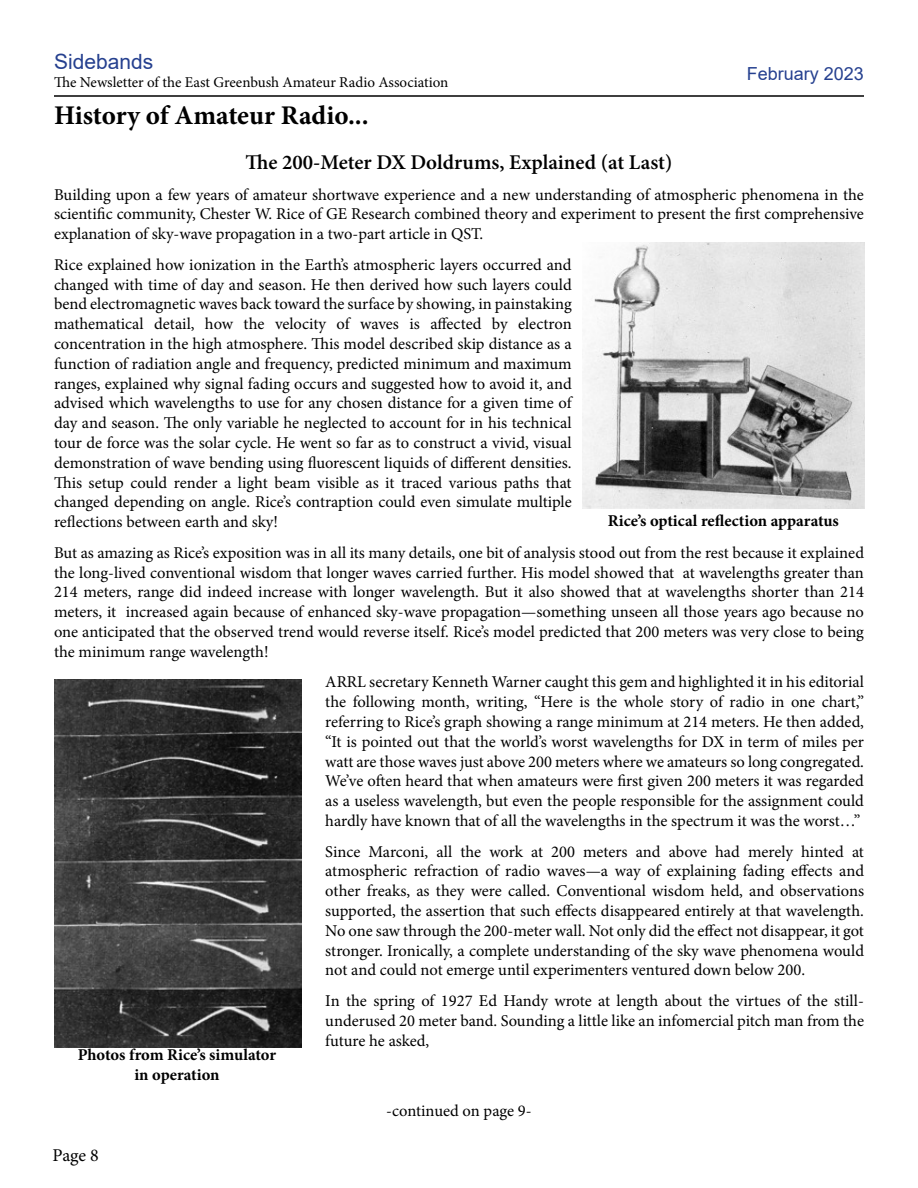
<style>
.page{position:relative;width:918px;height:1188px;background:#fff}
.page>*{position:absolute;margin:0;border:0;box-sizing:border-box;transform-origin:0 0}
.t1{font:700 27px "Minion Pro";color:#000}
.t2{font:600 21px "Minion Pro";color:#000}
.t3{font:21px "Arial";color:#25408f}
.t4{font:18px "Arial";color:#25408f}
.t5{font:18px "Minion Pro";color:#000}
.t6{font:16.5px/19.8px "Minion Pro";color:#000;text-align:justify}
.t7{font:700 16.5px/19.8px "Minion Pro";letter-spacing:-.005em;color:#000;text-align:center}
.t8{font:15px "Minion Pro";letter-spacing:-.005em;color:#000}
</style>
<div class="page">
<hr style="left:54px;top:95px;width:810px;height:2px;background:#000">
<img style="left:582px;top:242px;width:282px;height:267px">
<img style="left:54px;top:679px;width:247px;height:369px">
<p class="t3" style="left:54px;top:47px;width:101px">Sidebands</p>
<p class="t8" style="left:54px;top:72px;width:396px">The Newsletter of the East Greenbush Amateur Radio Association</p>
<p class="t4" style="left:747px;top:61px;width:119px">February 2023</p>
<h1 class="t1" style="left:54px;top:96px;width:316px">History of Amateur Radio...</h1>
<p class="t2" style="left:246px;top:148px;width:428px">The 200-Meter DX Doldrums, Explained (at Last)</p>
<p class="t6" style="left:54px;top:185px;width:811px">Building upon a few years of amateur shortwave experience and a new understanding of atmospheric phenomena in the scientific community, Chester W. Rice of GE Research combined theory and experiment to present the first comprehensive explanation of sky-wave propagation in a two-part article in QST.</p>
<p class="t6" style="left:54px;top:255px;width:519px">Rice explained how ionization in the Earth’s atmospheric layers occurred and changed with time of day and season. He then derived how such layers could bend electromagnetic waves back toward the surface by showing, in painstaking mathematical detail, how the velocity of waves is affected by electron concentration in the high atmosphere. This model described skip distance as a function of radiation angle and frequency, predicted minimum and maximum ranges, explained why signal fading occurs and suggested how to avoid it, and advised which wavelengths to use for any chosen distance for a given time of day and season. The only variable he neglected to account for in his technical tour de force was the solar cycle. He went so far as to construct a vivid, visual demonstration of wave bending using fluorescent liquids of different densities.<br>This setup could render a light beam visible as it traced various paths that changed depending on angle. Rice’s contraption could even simulate multiple reflections between earth and sky!</p>
<p class="t6" style="left:54px;top:543px;width:812px">But as amazing as Rice’s exposition was in all its many details, one bit of analysis stood out from the rest because it explained the long-lived conventional wisdom that longer waves carried further. His model showed that at wavelengths greater than 214 meters, range did indeed increase with longer wavelength. But it also showed that at wavelengths shorter than 214 meters, it increased again because of enhanced sky-wave propagation—something unseen all those years ago because no one anticipated that the observed trend would reverse itself. Rice’s model predicted that 200 meters was very close to being the minimum range wavelength!</p>
<p class="t6" style="left:325px;top:672px;width:540px">ARRL secretary Kenneth Warner caught this gem and highlighted it in his editorial the following month, writing, “Here is the whole story of radio in one chart,” referring to Rice’s graph showing a range minimum at 214 meters. He then added, “It is pointed out that the world’s worst wavelengths for DX in term of miles per watt are those waves just above 200 meters where we amateurs so long congregated.<br>We’ve often heard that when amateurs were first given 200 meters it was regarded as a useless wavelength, but even the people responsible for the assignment could hardly have known that of all the wavelengths in the spectrum it was the worst…”</p>
<p class="t6" style="left:325px;top:842px;width:540px">Since Marconi, all the work at 200 meters and above had merely hinted at atmospheric refraction of radio waves—a way of explaining fading effects and other freaks, as they were called. Conventional wisdom held, and observations supported, the assertion that such effects disappeared entirely at that wavelength.<br>No one saw through the 200-meter wall. Not only did the effect not disappear, it got stronger. Ironically, a complete understanding of the sky wave phenomena would not and could not emerge until experimenters ventured down below 200.</p>
<p class="t6" style="left:325px;top:991px;width:540px">In the spring of 1927 Ed Handy wrote at length about the virtues of the still&shy;underused 20 meter band. Sounding a little like an infomercial pitch man from the future he asked,</p>
<p class="t7" style="left:608px;top:511px;width:232px">Rice’s optical reflection apparatus</p>
<p class="t7" style="left:78px;top:1044px;width:200px">Photos from Rice’s simulator in operation</p>
<p class="t5" style="left:53px;top:1143px;width:48px">Page 8</p>
<p class="t6" style="left:386px;top:1101px;width:147px">-continued on page 9-</p>
</div>
